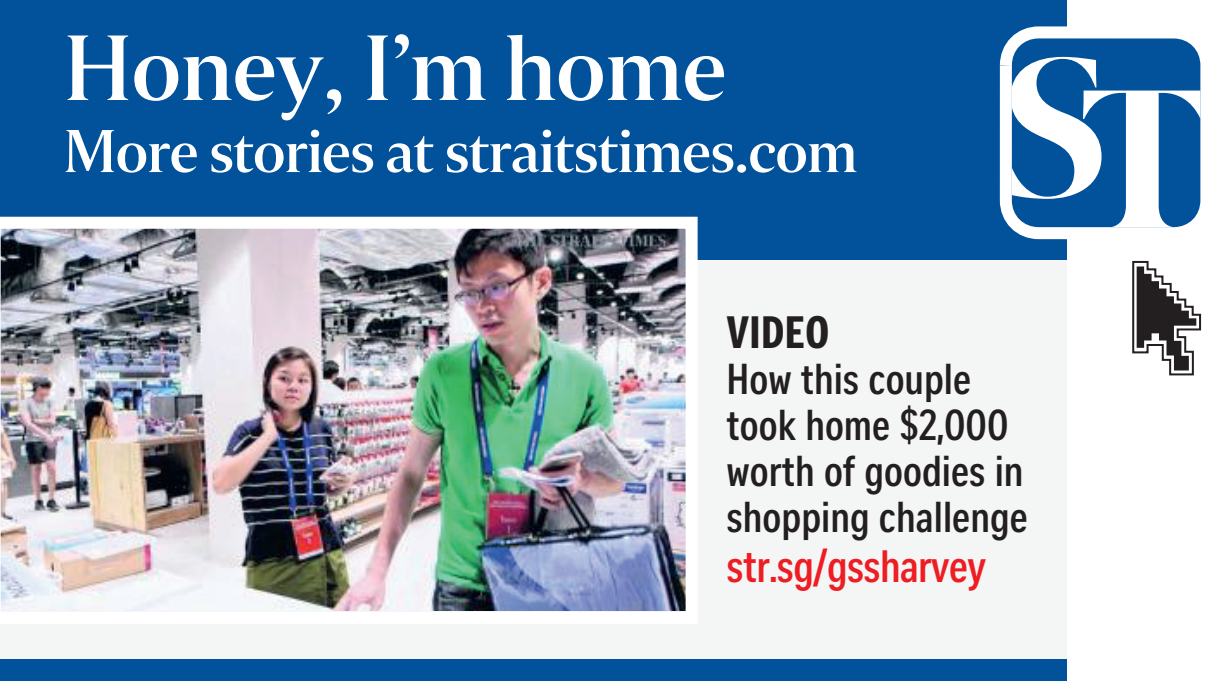
<style>
.page{position:relative;width:1205px;height:681px;background:#fff}
.page>*{position:absolute;margin:0;border:0;box-sizing:border-box;transform-origin:0 0}
.t1{font:92px "Selane ST Thirty";color:#fff}
.t2{font:60px "Selane ST Thirty";letter-spacing:-.01em;color:#fff}
.t3{font:700 44px "Curator Head Cond ST Semi";letter-spacing:-.015em;color:#ee1d23}
.t4{font:44px "Curator Head Cond ST Bold";letter-spacing:-.005em;color:#231f20}
.t5{font:700 42px/46px "Curator Head Cond ST Semi";color:#231f20}
</style>
<div class="page">
<div style="left:0;top:196px;width:1066px;height:468px;background:#f3f6f4"></div>
<div style="left:0;top:1px;width:1066px;height:259px;background:#01519b"></div>
<svg style="left:1132px;top:260px;width:69px;height:116px"></svg>
<svg style="left:999px;top:14px;width:202px;height:237px"></svg>
<svg style="left:1011px;top:38px;width:189px;height:19px;fill:#01519b"></svg>
<svg style="left:1011px;top:57px;width:189px;height:170px"></svg>
<div style="left:0;top:659px;width:1066px;height:21px;background:#01519b"></div>
<img style="left:0;top:217px;width:697px;height:406px">
<h1 class="t1" style="left:64px;top:15px;width:664px">Honey, I’m home</h1>
<h2 class="t2" style="left:64px;top:116px;width:794px">More stories at straitstimes.com</h2>
<p class="t4" style="left:726px;top:308px;width:104px">VIDEO</p>
<p class="t5" style="left:726px;top:356px;width:303px">How this couple took home $2,000 worth of goodies in shopping challenge</p>
<p class="t3" style="left:726px;top:542px;width:261px">str.sg/gssharvey</p>
</div>
